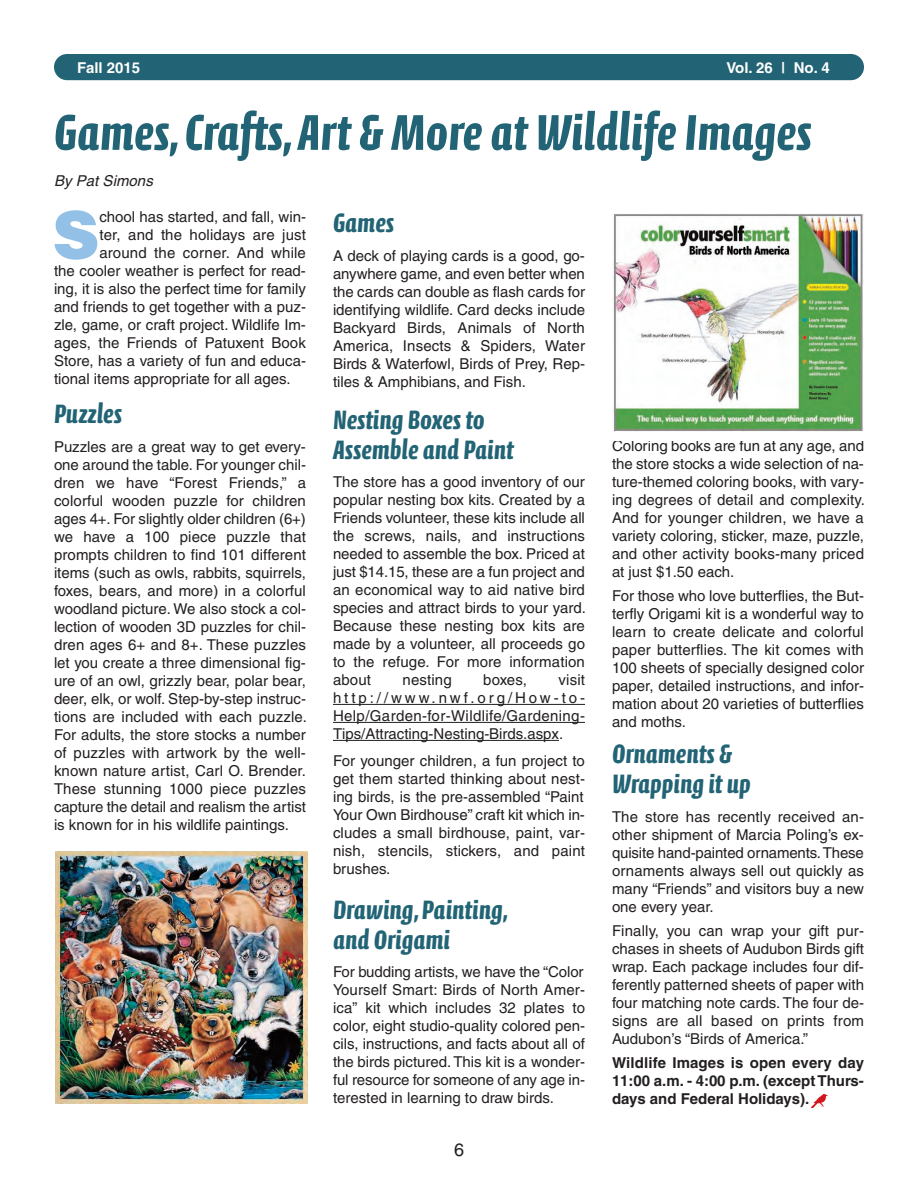
<style>
.page{position:relative;width:918px;height:1188px;background:#fff}
.page>*{position:absolute;margin:0;border:0;box-sizing:border-box;transform-origin:0 0}
.t1{font:900 65.1px "Helvetica";color:#93c0e7}
.t2{font:700 51px "Calcite Pro";color:#226475}
.t3{font:700 27px/30px "Calcite Pro";color:#226475}
.t4{font:18px "Helvetica";color:#231f20}
.t5{font:15px/18px "Helvetica";color:#231f20;text-align:justify}
.t6{font:700 15px/18px "Helvetica";color:#231f20;text-align:justify}
.t7{font:700 15px "Helvetica";color:#fff}
.t8{font:italic 15px "Helvetica";letter-spacing:.005em;color:#231f20}
</style>
<div class="page">
<div style="left:54px;top:54px;width:810px;height:26px;background:#226475;border-radius:13px"></div>
<hr style="left:333px;top:704px;width:252px;height:1px;background:#231f20">
<hr style="left:333px;top:722px;width:252px;height:1px;background:#231f20">
<hr style="left:333px;top:740px;width:226px;height:1px;background:#231f20">
<img style="left:812px;top:1094px;width:16px;height:13px">
<img style="left:56px;top:851px;width:252px;height:252px">
<img style="left:612px;top:214px;width:252px;height:218px">
<p class="t7" style="left:77px;top:62px;width:64px">Fall 2015</p>
<p class="t7" style="left:727px;top:62px;width:105px">Vol. 26 | No. 4</p>
<h2 class="t2" style="left:54px;top:112px;width:759px">Games,Crafts,Art &amp; More at Wildlife Images</h2>
<p class="t8" style="left:54px;top:175px;width:100px">By Pat Simons</p>
<h1 class="t1" style="left:52px;top:198px;width:49px">S</h1>
<p class="t5" style="left:99px;top:210px;width:208px">chool has started, and fall, win-</p>
<p class="t5" style="left:99px;top:228px;width:208px">ter, and the holidays are just</p>
<p class="t5" style="left:99px;top:246px;width:208px">around the corner. And while</p>
<p class="t5" style="left:54px;top:264px;width:253px">the cooler weather is perfect for read-</p>
<p class="t5" style="left:54px;top:282px;width:253px">ing, it is also the perfect time for family</p>
<p class="t5" style="left:54px;top:300px;width:254px">and friends to get together with a puz-</p>
<p class="t5" style="left:54px;top:318px;width:253px">zle, game, or craft project. Wildlife Im-</p>
<p class="t5" style="left:54px;top:336px;width:253px">ages, the Friends of Patuxent Book</p>
<p class="t5" style="left:54px;top:354px;width:254px">Store, has a variety of fun and educa-</p>
<p class="t5" style="left:54px;top:372px;width:238px">tional items appropriate for all ages.</p>
<h3 class="t3" style="left:54px;top:401px;width:70px">Puzzles</h3>
<p class="t5" style="left:54px;top:439px;width:254px">Puzzles are a great way to get every&shy;one around the table. For younger chil&shy;dren we have “Forest Friends,” a colorful wooden puzzle for children ages 4+. For slightly older children (6+) we have a 100 piece puzzle that prompts children to find 101 different items (such as owls, rabbits, squirrels, foxes, bears, and more) in a colorful woodland picture. We also stock a col&shy;lection of wooden 3D puzzles for chil&shy;dren ages 6+ and 8+. These puzzles let you create a three dimensional fig&shy;ure of an owl, grizzly bear, polar bear, deer, elk, or wolf. Step-by-step instruc&shy;tions are included with each puzzle.<br>For adults, the store stocks a number of puzzles with artwork by the well&shy;known nature artist, Carl O. Brender.<br>These stunning 1000 piece puzzles capture the detail and realism the artist is known for in his wildlife paintings.</p>
<h3 class="t3" style="left:333px;top:210px;width:63px">Games</h3>
<p class="t5" style="left:333px;top:248px;width:254px">A deck of playing cards is a good, go&shy;anywhere game, and even better when the cards can double as flash cards for identifying wildlife. Card decks include Backyard Birds, Animals of North America, Insects &amp; Spiders, Water Birds &amp; Waterfowl, Birds of Prey, Rep&shy;tiles &amp; Amphibians, and Fish.</p>
<h3 class="t3" style="left:333px;top:406px;width:182px">Nesting Boxes to<br>Assemble and Paint</h3>
<p class="t5" style="left:333px;top:474px;width:254px">The store has a good inventory of our popular nesting box kits. Created by a Friends volunteer, these kits include all the screws, nails, and instructions needed to assemble the box. Priced at just $14.15, these are a fun project and an economical way to aid native bird species and attract birds to your yard.<br>Because these nesting box kits are made by a volunteer, all proceeds go to the refuge. For more information about</p>
<p class="t5" style="left:333px;top:672px;width:254px;text-indent:226px">visit http://www.nwf.org/How-to-Help/Garden-for-Wildlife/Gardening-Tips/Attracting-Nesting-Birds.aspx.</p>
<p class="t5" style="left:333px;top:753px;width:254px">For younger children, a fun project to get them started thinking about nest&shy;ing birds, is the pre-assembled “Paint Your Own Birdhouse” craft kit which in&shy;cludes a small birdhouse, paint, var&shy;nish, stencils, stickers, and paint brushes.</p>
<h3 class="t3" style="left:333px;top:897px;width:177px">Drawing,Painting, and Origami</h3>
<p class="t5" style="left:333px;top:964px;width:254px">For budding artists, we have the “Color Yourself Smart: Birds of North Amer&shy;ica” kit which includes 32 plates to color, eight studio-quality colored pen&shy;cils, instructions, and facts about all of the birds pictured. This kit is a wonder&shy;ful resource for someone of any age in&shy;terested in learning to draw birds.</p>
<p class="t5" style="left:403px;top:672px;width:51px">nesting</p>
<p class="t5" style="left:483px;top:672px;width:45px">boxes,</p>
<p class="t4" style="left:454px;top:1143px;width:12px">6</p>
<p class="t5" style="left:612px;top:439px;width:254px">Coloring books are fun at any age, and the store stocks a wide selection of na&shy;ture-themed coloring books, with vary&shy;ing degrees of detail and complexity.<br>And for younger children, we have a variety coloring, sticker, maze, puzzle, and other activity books-many priced at just $1.50 each.</p>
<p class="t5" style="left:612px;top:589px;width:254px">For those who love butterflies, the But&shy;terfly Origami kit is a wonderful way to learn to create delicate and colorful paper butterflies. The kit comes with 100 sheets of specially designed color paper, detailed instructions, and infor&shy;mation about 20 varieties of butterflies and moths.</p>
<h3 class="t3" style="left:612px;top:741px;width:140px">Ornaments &amp;<br>Wrapping it up</h3>
<p class="t5" style="left:612px;top:809px;width:254px">The store has recently received an&shy;other shipment of Marcia Poling’s ex&shy;quisite hand-painted ornaments.These ornaments always sell out quickly as many “Friends” and visitors buy a new one every year.</p>
<p class="t5" style="left:612px;top:923px;width:254px">Finally, you can wrap your gift pur&shy;chases in sheets of Audubon Birds gift wrap. Each package includes four dif&shy;ferently patterned sheets of paper with four matching note cards. The four de&shy;signs are all based on prints from Audubon’s “Birds of America.”</p>
<p class="t6" style="left:612px;top:1055px;width:254px">Wildlife Images is open every day 11:00 a.m. - 4:00 p.m. (except Thurs&shy;days and Federal Holidays).</p>
</div>
